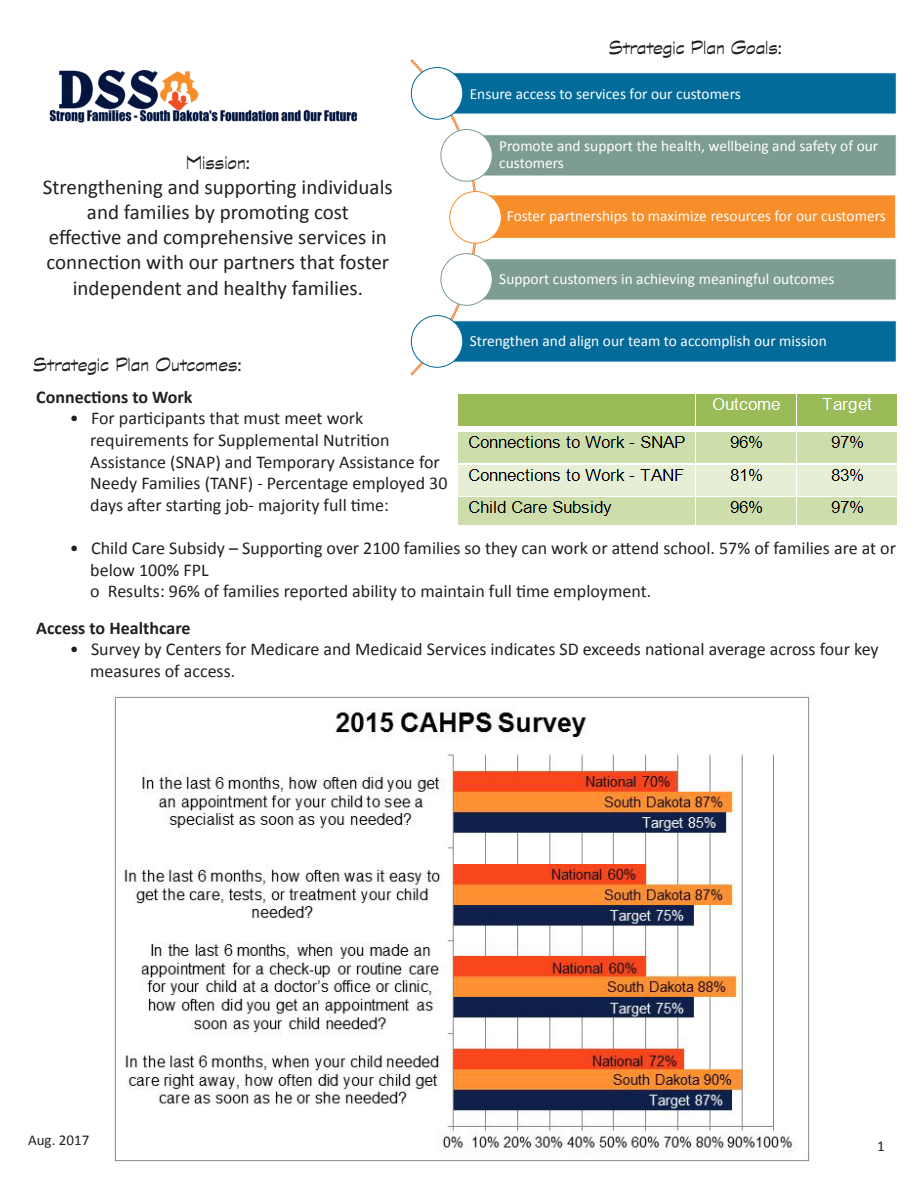
<style>
.page{position:relative;width:918px;height:1188px;background:#fff}
.page>*{position:absolute;margin:0;border:0;box-sizing:border-box;transform-origin:0 0}
.t1{font:21px/25.2px "Calibri";color:#231f20;text-align:center}
.t2{font:21px "Graphite Std";color:#231f20}
.t3{font:18px/21.6px "Calibri";color:#231f20}
.t4{font:700 18px "Calibri";color:#231f20}
.t5{font:15.45px/17.1px "Calibri";color:#fff}
.t6{font:15px "Calibri";color:#231f20}
</style>
<div class="page">
<img style="left:49px;top:70px;width:309px;height:53px">
<svg style="left:410px;top:59px;width:89px;height:317px"></svg>
<div style="left:437px;top:72px;width:460px;height:42px;background:#026b99;border:1px solid #fff"></div>
<div style="left:411px;top:68px;width:52px;height:51px;background:#fff;border-radius:50%"></div>
<div style="left:411px;top:67px;width:52px;height:53px;border:1px solid #026b99;border-radius:50%"></div>
<div style="left:466px;top:134px;width:431px;height:42px;background:#7d9d92;border:1px solid #fff"></div>
<div style="left:441px;top:130px;width:51px;height:51px;background:#fff;border-radius:50%"></div>
<div style="left:440px;top:129px;width:53px;height:53px;border:1px solid #7d9d92;border-radius:50%"></div>
<div style="left:474px;top:196px;width:421px;height:42px;background:#f78e2a;border:1px solid #f78e2a"></div>
<div style="left:450px;top:192px;width:51px;height:51px;background:#fff;border-radius:50%"></div>
<div style="left:449px;top:191px;width:53px;height:53px;border:1px solid #f78e2a;border-radius:50%"></div>
<div style="left:466px;top:258px;width:431px;height:43px;background:#7d9d92;border:1px solid #fff"></div>
<div style="left:441px;top:254px;width:51px;height:51px;background:#fff;border-radius:50%"></div>
<div style="left:440px;top:253px;width:53px;height:53px;border:1px solid #7d9d92;border-radius:50%"></div>
<div style="left:437px;top:320px;width:460px;height:42px;background:#026b99;border:1px solid #fff"></div>
<div style="left:411px;top:316px;width:52px;height:51px;background:#fff;border-radius:50%"></div>
<div style="left:411px;top:315px;width:52px;height:53px;border:1px solid #026b99;border-radius:50%"></div>
<img style="left:113px;top:694px;width:700px;height:468px">
<img style="left:458px;top:394px;width:439px;height:131px">
<p class="t2" style="left:609px;top:36px;width:175px">Strategic Plan Goals:</p>
<p class="t2" style="left:186px;top:151px;width:66px">Mission:</p>
<p class="t1" style="left:43px;top:174px;width:351px">Strengthening and supporting individuals and families by promoting cost<br>effective and comprehensive services in connection with our partners that foster independent and healthy families.</p>
<p class="t5" style="left:470px;top:85px;width:273px">Ensure access to services for our customers</p>
<p class="t5" style="left:499px;top:138px;width:380px">Promote and support the health, wellbeing and safety of our customers</p>
<p class="t5" style="left:507px;top:207px;width:381px">Foster partnerships to maximize resources for our customers</p>
<p class="t5" style="left:499px;top:270px;width:337px">Support customers in achieving meaningful outcomes</p>
<p class="t5" style="left:470px;top:332px;width:359px">Strengthen and align our team to accomplish our mission</p>
<p class="t2" style="left:33px;top:353px;width:210px">Strategic Plan Outcomes:</p>
<p class="t4" style="left:36px;top:385px;width:158px">Connections to Work</p>
<p class="t3" style="left:90px;top:408px;width:359px;text-indent:-20px">• For participants that must meet work requirements for Supplemental Nutrition Assistance (SNAP) and Temporary Assistance for Needy Families (TANF) - Percentage employed 30 days after starting job- majority full time:</p>
<p class="t3" style="left:90px;top:537px;width:807px;text-indent:-20px">• Child Care Subsidy – Supporting over 2100 families so they can work or attend school. 57% of families are at or below 100% FPL<br>o Results: 96% of families reported ability to maintain full time employment.</p>
<p class="t4" style="left:36px;top:616px;width:156px">Access to Healthcare</p>
<p class="t3" style="left:90px;top:639px;width:790px;text-indent:-20px">• Survey by Centers for Medicare and Medicaid Services indicates SD exceeds national average across four key measures of access.</p>
<p class="t6" style="left:28px;top:1131px;width:63px">Aug. 2017</p>
<p class="t6" style="left:877px;top:1137px;width:9px">1</p>
</div>
